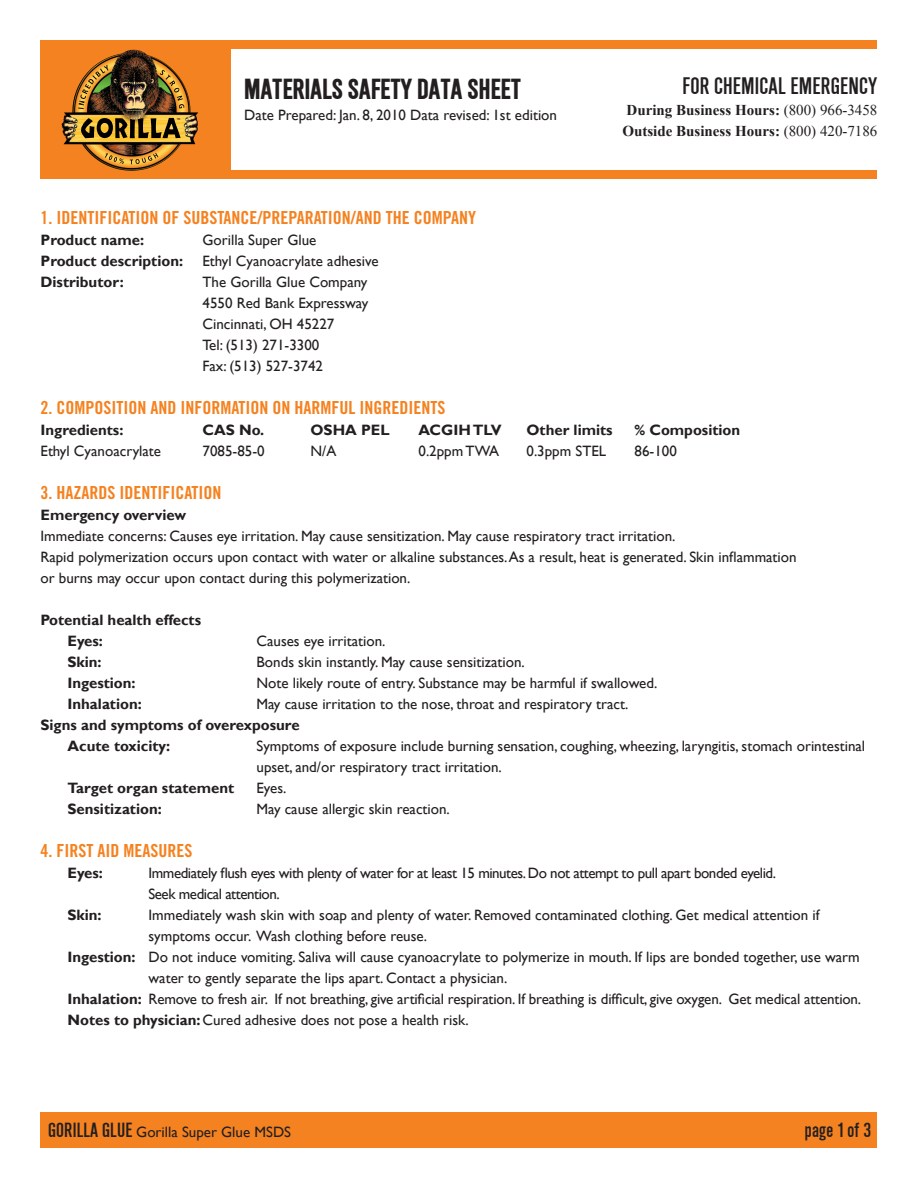
<style>
.page{position:relative;width:918px;height:1188px;background:#fff}
.page>*{position:absolute;margin:0;border:0;box-sizing:border-box;transform-origin:0 0}
.t1{font:25.5px "Simple Type Bold SWFTE";color:#231f20}
.t2{font:21px "Simple Type Regular SWFTE";color:#231f20}
.t3{font:18px "Trade Gothic LT Pro Bd Cn 20";color:#f58220}
.t4{font:18px "Simple Type Regular SWFTE";color:#231f20}
.t5{font:15px/21px "Gill Sans";color:#231f20}
.t6{font:700 15px "Gill Sans";color:#231f20}
.t7{font:15px "Gill Sans";letter-spacing:-.03em;color:#231f20}
.t8{font:700 15px "Times New Roman";color:#231f20}
.s1{font-weight:400}
.s2{font-weight:700}
.s3{font-family:"Simple Type Regular SWFTE";font-size:18px}
</style>
<div class="page">
<div style="left:40px;top:40px;width:838px;height:10px;background:#f58220"></div>
<svg style="left:40px;top:49px;width:191px;height:121px;background:#c47223"></svg>
<div style="left:40px;top:170px;width:838px;height:9px;background:#f58220"></div>
<img style="left:96px;top:50px;width:37px;height:15px">
<svg style="left:105px;top:153px;width:19px;height:11px"></svg>
<svg style="left:130px;top:153px;width:28px;height:11px"></svg>
<svg style="left:78px;top:65px;width:31px;height:44px"></svg>
<svg style="left:160px;top:70px;width:24px;height:38px"></svg>
<svg style="left:80px;top:118px;width:101px;height:20px;background:#775e1c"></svg>
<div style="left:40px;top:1112px;width:838px;height:36px;background:#f58220"></div>
<p class="t1" style="left:244px;top:73px;width:278px">MATERIALS SAFETY DATA SHEET</p>
<p class="t5" style="left:244px;top:105px;width:314px">Date Prepared: Jan. 8, 2010 Data revised: 1st edition</p>
<p class="t2" style="left:683px;top:73px;width:196px">FOR CHEMICAL EMERGENCY</p>
<p class="t8" style="left:627px;top:100px;width:252px">During Business Hours: <span class="s1">(800) 966-3458</span></p>
<p class="t8" style="left:622px;top:121px;width:257px">Outside Business Hours: <span class="s1">(800) 420-7186</span></p>
<p class="t3" style="left:40px;top:207px;width:437px">1. IDENTIFICATION OF SUBSTANCE/PREPARATION/AND THE COMPANY</p>
<p class="t6" style="left:40px;top:231px;width:105px">Product name:</p>
<p class="t5" style="left:202px;top:230px;width:115px">Gorilla Super Glue</p>
<p class="t6" style="left:40px;top:252px;width:144px">Product description:</p>
<p class="t5" style="left:202px;top:251px;width:178px">Ethyl Cyanoacrylate adhesive</p>
<p class="t6" style="left:40px;top:273px;width:85px">Distributor:</p>
<p class="t5" style="left:202px;top:272px;width:167px">The Gorilla Glue Company</p>
<p class="t5" style="left:202px;top:293px;width:167px">4550 Red Bank Expressway</p>
<p class="t5" style="left:202px;top:314px;width:133px">Cincinnati, OH 45227</p>
<p class="t5" style="left:202px;top:335px;width:118px">Tel: (513) 271-3300</p>
<p class="t5" style="left:202px;top:356px;width:122px">Fax: (513) 527-3742</p>
<p class="t3" style="left:40px;top:396px;width:34px">2. COMPOSITION</p>
<p class="t3" style="left:150px;top:396px;width:45px">AND INFORMATION</p>
<p class="t3" style="left:272px;top:396px;width:41px">ON HARMFU</p>
<p class="t3" style="left:348px;top:396px;width:43px">L INGREDIENTS</p>
<p class="t6" style="left:40px;top:420px;width:84px">Ingredients:</p>
<p class="t6" style="left:202px;top:420px;width:63px">CAS No.</p>
<p class="t6" style="left:310px;top:420px;width:81px">OSHA PEL</p>
<p class="t6" style="left:418px;top:420px;width:85px">ACGIH TLV</p>
<p class="t6" style="left:526px;top:420px;width:88px">Other limits</p>
<p class="t6" style="left:635px;top:420px;width:107px">% Composition</p>
<p class="t5" style="left:40px;top:441px;width:122px">Ethyl Cyanoacrylate</p>
<p class="t5" style="left:202px;top:441px;width:64px">7085-85-0</p>
<p class="t5" style="left:310px;top:441px;width:27px">N/A</p>
<p class="t5" style="left:418px;top:441px;width:82px">0.2ppm TWA</p>
<p class="t5" style="left:526px;top:441px;width:81px">0.3ppm STEL</p>
<p class="t5" style="left:635px;top:441px;width:44px">86-100</p>
<p class="t3" style="left:40px;top:482px;width:51px">3. HAZARDS</p>
<p class="t3" style="left:119px;top:482px;width:14px">IDENTIFICATION</p>
<p class="t6" style="left:40px;top:506px;width:147px">Emergency overview</p>
<p class="t5" style="left:40px;top:526px;width:637px">Immediate concerns: Causes eye irritation. May cause sensitization. May cause respiratory tract irritation.</p>
<p class="t5" style="left:40px;top:547px;width:758px">Rapid polymerization occurs upon contact with water or alkaline substances. As a result, heat is generated. Skin inflammation</p>
<p class="t5" style="left:40px;top:568px;width:371px">or burns may occur upon contact during this polymerization.</p>
<p class="t6" style="left:40px;top:611px;width:162px">Potential health effects</p>
<p class="t6" style="left:68px;top:632px;width:37px">Eyes:</p>
<p class="t5" style="left:256px;top:631px;width:131px">Causes eye irritation.</p>
<p class="t6" style="left:68px;top:653px;width:36px">Skin:</p>
<p class="t5" style="left:256px;top:652px;width:270px">Bonds skin instantly. May cause sensitization.</p>
<p class="t6" style="left:68px;top:674px;width:70px">Ingestion:</p>
<p class="t5" style="left:257px;top:673px;width:402px">Note likely route of entry. Substance may be harmful if swallowed.</p>
<p class="t6" style="left:68px;top:695px;width:76px">Inhalation:</p>
<p class="t5" style="left:256px;top:694px;width:373px">May cause irritation to the nose, throat and respiratory tract.</p>
<p class="t6" style="left:40px;top:716px;width:261px">Signs and symptoms of overexposure</p>
<p class="t6" style="left:68px;top:737px;width:104px">Acute toxicity:</p>
<p class="t5" style="left:256px;top:736px;width:610px">Symptoms of exposure include burning sensation, coughing, wheezing, laryngitis, stomach orintestinal upset, and/or respiratory tract irritation.</p>
<p class="t6" style="left:68px;top:779px;width:168px">Target organ statement</p>
<p class="t5" style="left:256px;top:778px;width:32px">Eyes.</p>
<p class="t6" style="left:68px;top:800px;width:96px">Sensitization:</p>
<p class="t5" style="left:257px;top:799px;width:195px">May cause allergic skin reaction.</p>
<p class="t3" style="left:40px;top:840px;width:32px">4. FIRST</p>
<p class="t3" style="left:97px;top:840px;width:47px">AID MEASURES</p>
<p class="t6" style="left:68px;top:864px;width:37px">Eyes:</p>
<p class="t7" style="left:148px;top:864px;width:629px">Immediately flush eyes with plenty of water for at least 15 minutes. Do not attempt to pull apart bonded eyelid.</p>
<p class="t7" style="left:148px;top:885px;width:133px">Seek medical attention.</p>
<p class="t6" style="left:68px;top:906px;width:36px">Skin:</p>
<p class="t5" style="left:148px;top:905px;width:672px">Immediately wash skin with soap and plenty of water. Removed contaminated clothing. Get medical attention if symptoms occur. Wash clothing before reuse.</p>
<p class="t5" style="left:148px;top:947px;width:713px;text-indent:-81px"><span class="s2">Ingestion:</span> Do not induce vomiting. Saliva will cause cyanoacrylate to polymerize in mouth. If lips are bonded together, use warm water to gently separate the lips apart. Contact a physician.</p>
<p class="t5" style="left:68px;top:989px;width:795px"><span class="s2">Inhalation:</span> Remove to fresh air. If not breathing, give artificial respiration. If breathing is difficult, give oxygen. Get medical attention.</p>
<p class="t5" style="left:68px;top:1010px;width:403px"><span class="s2">Notes to physician:</span>Cured adhesive does not pose a health risk.</p>
<p class="t5" style="left:48px;top:1122px;width:245px"><span class="s3">GORILLA GLue</span> Gorilla Super Glue MSDS</p>
<p class="t4" style="left:805px;top:1119px;width:68px">page 1 of 3</p>
</div>
